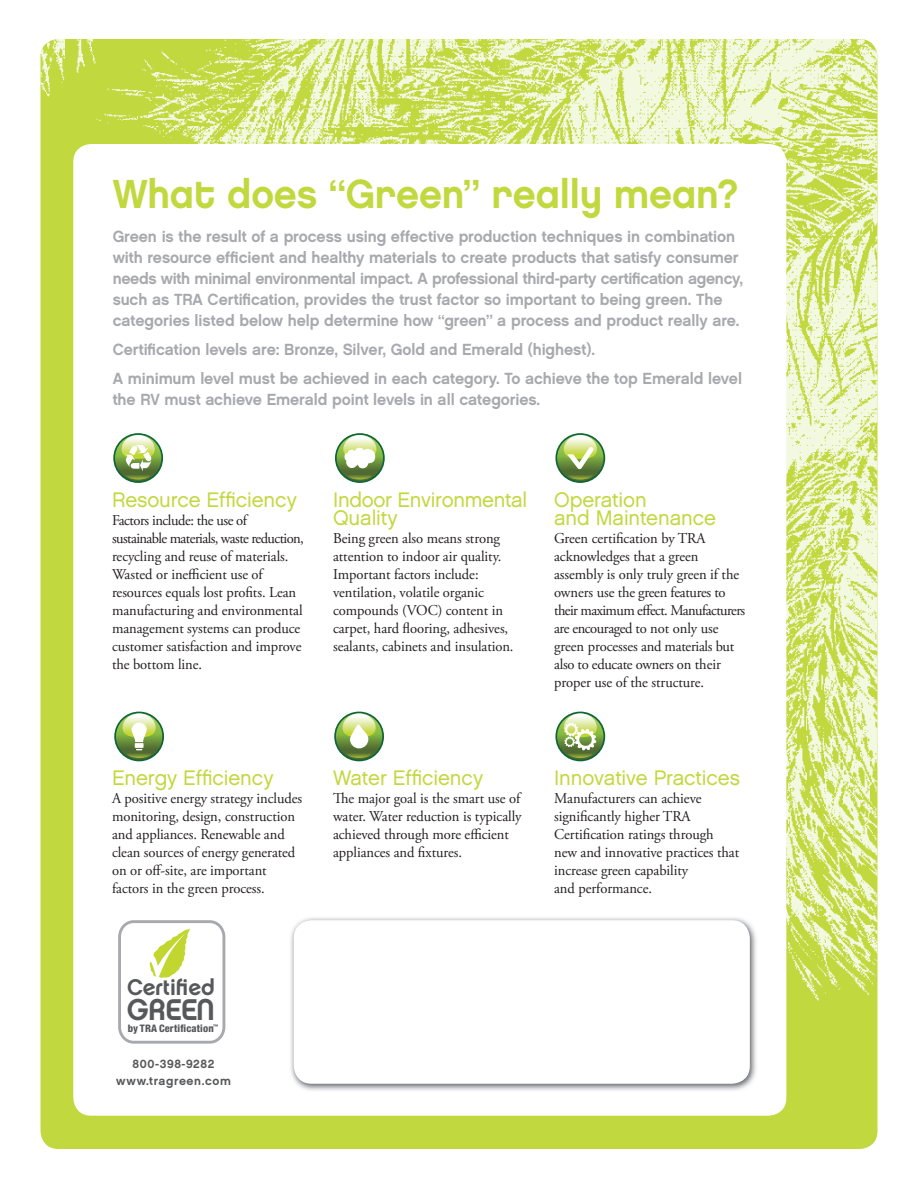
<style>
.page{position:relative;width:918px;height:1188px;background:#fff}
.page>*{position:absolute;margin:0;border:0;box-sizing:border-box;transform-origin:0 0}
.t1{font:40.5px "Chalet New York Nineteen Eighty";letter-spacing:-.005em;color:#c2d83f}
.t2{font:30px "Chalet New York Nineteen Seventy";letter-spacing:-.045em;color:#57585a}
.t3{font:22.5px "Chalet New York Nineteen Seventy";letter-spacing:-.005em;color:#57585a}
.t4{font:21px/18px "Chalet London Nineteen Sixty";letter-spacing:-.005em;color:#c2d83f}
.t5{font:16.2px/21px "Chalet New York Nineteen Sixty";letter-spacing:-.005em;color:#a8a9ad}
.t6{font:15px/18px "Adobe Garamond Pro";letter-spacing:-.005em;color:#231f20}
.t7{font:12px/16.5px "Chalet New York Nineteen Sixty";letter-spacing:.05em;color:#57585a;text-align:center}
.t8{font:800 condensed 10.35px "Helvetica Neue";letter-spacing:.01em;color:#57585a}
</style>
<div class="page">
<img style="left:40px;top:39px;width:838px;height:1110px">
<div style="left:73px;top:144px;width:713px;height:972px;background:#fff;border-radius:18px"></div>
<img style="left:291px;top:918px;width:465px;height:173px">
<div style="left:294px;top:920px;width:456px;height:164px;background:#fff;border-radius:18px"></div>
<svg style="left:118px;top:920px;width:107px;height:124px"></svg>
<svg style="left:113px;top:433px;width:50px;height:50px"></svg>
<svg style="left:115px;top:435px;width:46px;height:46px"></svg>
<svg style="left:122px;top:435px;width:33px;height:45px"></svg>
<svg style="left:114px;top:712px;width:50px;height:49px"></svg>
<svg style="left:116px;top:713px;width:46px;height:47px"></svg>
<svg style="left:123px;top:714px;width:33px;height:44px"></svg>
<svg style="left:334px;top:712px;width:50px;height:49px"></svg>
<svg style="left:336px;top:713px;width:46px;height:47px"></svg>
<svg style="left:343px;top:714px;width:33px;height:44px"></svg>
<svg style="left:335px;top:433px;width:50px;height:50px"></svg>
<svg style="left:337px;top:435px;width:46px;height:46px"></svg>
<svg style="left:343px;top:435px;width:33px;height:45px"></svg>
<svg style="left:555px;top:433px;width:50px;height:50px"></svg>
<svg style="left:557px;top:435px;width:47px;height:46px"></svg>
<svg style="left:564px;top:435px;width:33px;height:45px"></svg>
<svg style="left:555px;top:712px;width:50px;height:49px"></svg>
<svg style="left:557px;top:713px;width:46px;height:47px"></svg>
<svg style="left:564px;top:714px;width:33px;height:44px"></svg>
<h1 class="t1" style="left:113px;top:169px;width:628px">What does “Green” really mean?</h1>
<p class="t5" style="left:113px;top:226px;width:632px">Green is the result of a process using effective production techniques in combination with resource efficient and healthy materials to create products that satisfy consumer needs with minimal environmental impact. A professional third-party certification agency, such as TRA Certification, provides the trust factor so important to being green. The categories listed below help determine how “green” a process and product really are.</p>
<p class="t5" style="left:113px;top:335px;width:631px;line-height:29.1px">Certification levels are: Bronze, Silver, Gold and Emerald (highest).<br>A minimum level must be achieved in each category. To achieve the top Emerald level</p>
<p class="t5" style="left:113px;top:389px;width:429px">the RV must achieve Emerald point levels in all categories.</p>
<h3 class="t4" style="left:112px;top:490px;width:186px">Resource Efficiency</h3>
<p class="t6" style="left:112px;top:511px;width:193px">Factors include: the use of sustainable materials, waste reduction, recycling and reuse of materials.<br>Wasted or inefficient use of resources equals lost profits. Lean manufacturing and environmental management systems can produce customer satisfaction and improve the bottom line.</p>
<h3 class="t4" style="left:333px;top:490px;width:196px">Indoor Environmental<br>Quality</h3>
<p class="t6" style="left:333px;top:529px;width:182px">Being green also means strong attention to indoor air quality.<br>Important factors include: ventilation, volatile organic compounds (VOC) content in carpet, hard flooring, adhesives, sealants, cabinets and insulation.</p>
<h3 class="t4" style="left:554px;top:490px;width:163px">Operation<br>and Maintenance</h3>
<p class="t6" style="left:554px;top:529px;width:193px">Green certification by TRA acknowledges that a green assembly is only truly green if the owners use the green features to their maximum effect. Manufacturers are encouraged to not only use green processes and materials but also to educate owners on their proper use of the structure.</p>
<h3 class="t4" style="left:112px;top:768px;width:163px">Energy Efficiency</h3>
<p class="t6" style="left:112px;top:789px;width:192px">A positive energy strategy includes monitoring, design, construction and appliances. Renewable and clean sources of energy generated on or off-site, are important factors in the green process.</p>
<h3 class="t4" style="left:333px;top:769px;width:152px">Water Efficiency</h3>
<p class="t6" style="left:333px;top:790px;width:190px;text-indent:15px">e major goal is the smart use of water. Water reduction is typically achieved through more efficient appliances and fixtures.</p>
<h3 class="t4" style="left:554px;top:769px;width:187px">Innovative Practices</h3>
<p class="t6" style="left:554px;top:790px;width:187px">Manufacturers can achieve significantly higher TRA<br>Certification ratings through new and innovative practices that increase green capability<br>and performance.</p>
<h3 class="t3" style="left:127px;top:973px;width:89px">Certified</h3>
<h2 class="t2" style="left:127px;top:991px;width:90px">GREEN</h2>
<p class="t8" style="left:128px;top:1022px;width:92px">by TRA Certification<sup>™</sup></p>
<p class="t7" style="left:116px;top:1056px;width:116px">800-398-9282 www.tragreen.com</p>
</div>
